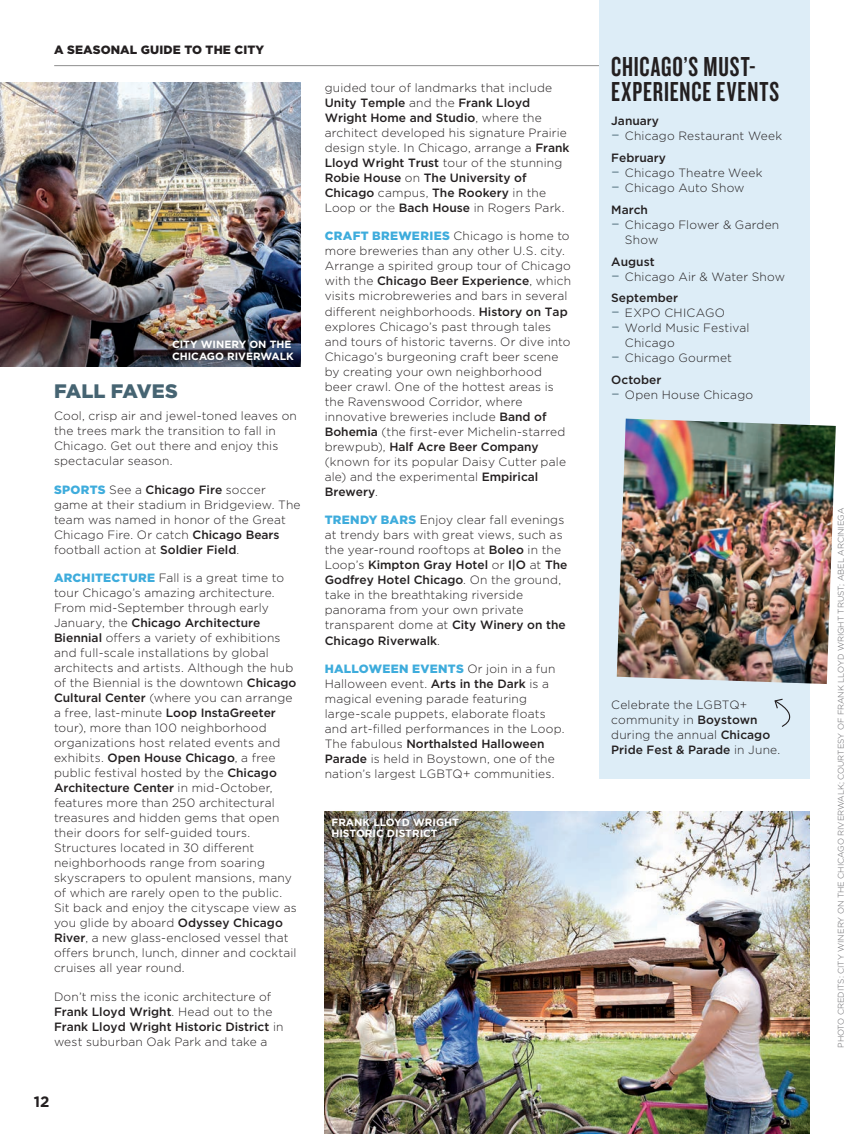
<style>
.page{position:relative;width:864px;height:1134px;background:#fff}
.page>*{position:absolute;margin:0;border:0;box-sizing:border-box;transform-origin:0 0}
.sidebar_header_black{font:28.5px/25.5px "Knockout HTF48 Featherweight";letter-spacing:.03em;color:#231f20}
.body_copy{font:900 19.5px "Gotham";letter-spacing:-.005em;color:#466472}
.t1{font:700 15px "Gotham";color:#231f20}
.body_copy-2{font:300 12px/15px "Gotham";letter-spacing:.015em;color:#231f20}
.body_copy-3{font:500 12px "Gotham";color:#231f20}
.t2{font:900 12px "Gotham";letter-spacing:.01em;color:#231f20}
.photo_caption_white{font:700 10.5px/11.2px "Gotham";color:#fff}
.photo_credits_gray{font:300 8.25px "Gotham";color:#636366}
.s1{font-weight:900;color:#3eacdc}
.s2{font-weight:500}
.s3{font-size:16.5px;color:#466472}
</style>
<div class="page">
<hr style="left:54px;top:65px;width:546px;height:1px;background:#8e8f8e">
<div style="left:600px;top:0;width:210px;height:778px;background:#ddedf7"></div>
<img style="left:0;top:82px;width:301px;height:284px">
<img style="left:325px;top:811px;width:485px;height:323px">
<img style="left:617px;top:419px;width:219px;height:265px">
<svg style="left:774px;top:698px;width:17px;height:29px"></svg>
<div style="left:164px;top:331px;width:138px;height:38px;background:#231f20;opacity:.75"></div>
<div style="left:323px;top:809px;width:144px;height:38px;background:#231f20;opacity:.75"></div>
<p class="t2" style="left:54px;top:41px;width:212px">A SEASONAL GUIDE TO THE CITY</p>
<p class="photo_caption_white" style="left:172px;top:339px;width:123px">CITY WINERY ON THE<br>CHICAGO RIVERWALK</p>
<p class="body_copy" style="left:54px;top:378px;width:125px">FALL FAVES</p>
<p class="body_copy-2" style="left:54px;top:408px;width:244px">Cool, crisp air and jewel-toned leaves on the trees mark the transition to fall in Chicago. Get out there and enjoy this spectacular season.</p>
<p class="body_copy-2" style="left:54px;top:482px;width:248px"><span class="s1">SPORTS</span> See a <span class="s2">Chicago Fire</span> soccer game at their stadium in Bridgeview. The team was named in honor of the Great Chicago Fire. Or catch <span class="s2">Chicago Bears </span>football action at <span class="s2">Soldier Field</span>.</p>
<p class="body_copy-2" style="left:54px;top:570px;width:244px"><span class="s1">ARCHITECTURE</span> Fall is a great time to tour Chicago’s amazing architecture.<br>From mid-September through early January, the <span class="s2">Chicago Architecture Biennial</span> offers a variety of exhibitions and full-scale installations by global architects and artists. Although the hub of the Biennial is the downtown <span class="s2">Chicago Cultural Center</span> (where you can arrange a free, last-minute <span class="s2">Loop InstaGreeter </span>tour), more than 100 neighborhood organizations host related events and exhibits. <span class="s2">Open House Chicago</span>, a free public festival hosted by the <span class="s2">Chicago Architecture Center</span> in mid-October, features more than 250 architectural treasures and hidden gems that open their doors for self-guided tours.<br>Structures located in 30 different neighborhoods range from soaring skyscrapers to opulent mansions, many of which are rarely open to the public.<br>Sit back and enjoy the cityscape view as you glide by aboard <span class="s2">Odyssey Chicago River</span>, a new glass-enclosed vessel that offers brunch, lunch, dinner and cocktail cruises all year round.</p>
<p class="body_copy-2" style="left:54px;top:989px;width:231px">Don’t miss the iconic architecture of <span class="s2">Frank Lloyd Wright</span>. Head out to the <span class="s2">Frank Lloyd Wright Historic District</span> in west suburban Oak Park and take a</p>
<p class="t1" style="left:34px;top:1092px;width:17px">12</p>
<p class="body_copy-2" style="left:325px;top:80px;width:246px">guided tour of landmarks that include <span class="s2">Unity Temple</span> and the <span class="s2">Frank Lloyd Wright Home and Studio</span>, where the architect developed his signature Prairie design style. In Chicago, arrange a <span class="s2">Frank Lloyd Wright Trust</span> tour of the stunning <span class="s2">Robie House</span> on <span class="s2">The University of Chicago</span> campus, <span class="s2">The Rookery</span> in the Loop or the <span class="s2">Bach House</span> in Rogers Park.</p>
<p class="body_copy-2" style="left:325px;top:228px;width:248px"><span class="s1">CRAFT BREWERIES</span> Chicago is home to more breweries than any other U.S. city.<br>Arrange a spirited group tour of Chicago with the <span class="s2">Chicago Beer Experience</span>, which visits microbreweries and bars in several different neighborhoods. <span class="s2">History on Tap </span>explores Chicago’s past through tales and tours of historic taverns. Or dive into Chicago’s burgeoning craft beer scene by creating your own neighborhood beer crawl. One of the hottest areas is the Ravenswood Corridor, where innovative breweries include <span class="s2">Band of Bohemia</span> (the first-ever Michelin-starred brewpub), <span class="s2">Half Acre Beer Company </span>(known for its popular Daisy Cutter pale ale) and the experimental <span class="s2">Empirical Brewery</span>.</p>
<p class="body_copy-2" style="left:325px;top:512px;width:244px"><span class="s1">TRENDY BARS</span> Enjoy clear fall evenings at trendy bars with great views, such as the year-round rooftops at <span class="s2">Boleo</span> in the Loop’s <span class="s2">Kimpton Gray Hotel</span> or <span class="s2">I|O</span> at <span class="s2">The Godfrey Hotel Chicago</span>. On the ground, take in the breathtaking riverside panorama from your own private transparent dome at <span class="s2">City Winery on the Chicago Riverwalk</span>.</p>
<p class="body_copy-2" style="left:325px;top:661px;width:241px"><span class="s1">HALLOWEEN EVENTS</span> Or join in a fun Halloween event. <span class="s2">Arts in the Dark</span> is a magical evening parade featuring large-scale puppets, elaborate floats and art-filled performances in the Loop.<br>The fabulous <span class="s2">Northalsted Halloween Parade</span> is held in Boystown, one of the nation’s largest LGBTQ+ communities.</p>
<p class="photo_caption_white" style="left:331px;top:817px;width:129px">FRANK LLOYD WRIGHT<br>HISTORIC DISTRICT</p>
<p class="sidebar_header_black" style="left:611px;top:54px;width:170px">CHICAGO’S MUST-<br>EXPERIENCE EVENTS</p>
<p class="body_copy-3" style="left:611px;top:113px;width:49px">January</p>
<p class="body_copy-2" style="left:611px;top:128px;width:172px"><span class="s3">–</span> Chicago Restaurant Week</p>
<p class="body_copy-3" style="left:611px;top:150px;width:56px">February</p>
<p class="body_copy-2" style="left:611px;top:165px;width:153px"><span class="s3">–</span> Chicago Theatre Week</p>
<p class="body_copy-2" style="left:611px;top:180px;width:135px"><span class="s3">–</span> Chicago Auto Show</p>
<p class="body_copy-3" style="left:611px;top:202px;width:38px">March</p>
<p class="body_copy-2" style="left:625px;top:217px;width:156px;text-indent:-14px"><span class="s3">–</span> Chicago Flower &amp; Garden<br>Show</p>
<p class="body_copy-3" style="left:611px;top:253px;width:45px">August</p>
<p class="body_copy-2" style="left:611px;top:269px;width:175px"><span class="s3">–</span> Chicago Air &amp; Water Show</p>
<p class="body_copy-3" style="left:611px;top:290px;width:68px">September</p>
<p class="body_copy-2" style="left:611px;top:305px;width:115px"><span class="s3">–</span> EXPO CHICAGO</p>
<p class="body_copy-2" style="left:625px;top:320px;width:126px;text-indent:-14px"><span class="s3">–</span> World Music Festival<br>Chicago</p>
<p class="body_copy-2" style="left:611px;top:350px;width:122px"><span class="s3">–</span> Chicago Gourmet</p>
<p class="body_copy-3" style="left:611px;top:372px;width:52px">October</p>
<p class="body_copy-2" style="left:611px;top:387px;width:143px"><span class="s3">–</span> Open House Chicago</p>
<p class="body_copy-2" style="left:611px;top:697px;width:171px">Celebrate the LGBTQ+ community in <span class="s2">Boystown </span>during the annual <span class="s2">Chicago<br>Pride Fest &amp; Parade</span> in June.</p>
<p class="photo_credits_gray" style="left:836px;top:1048px;width:542px;rotate:-90deg">PHOTO CREDITS: CITY WINERY ON THE CHICAGO RIVERWALK; COURTESY OF FRANK LLOYD WRIGHT TRUST; ABEL ARCINIEGA</p>
</div>
